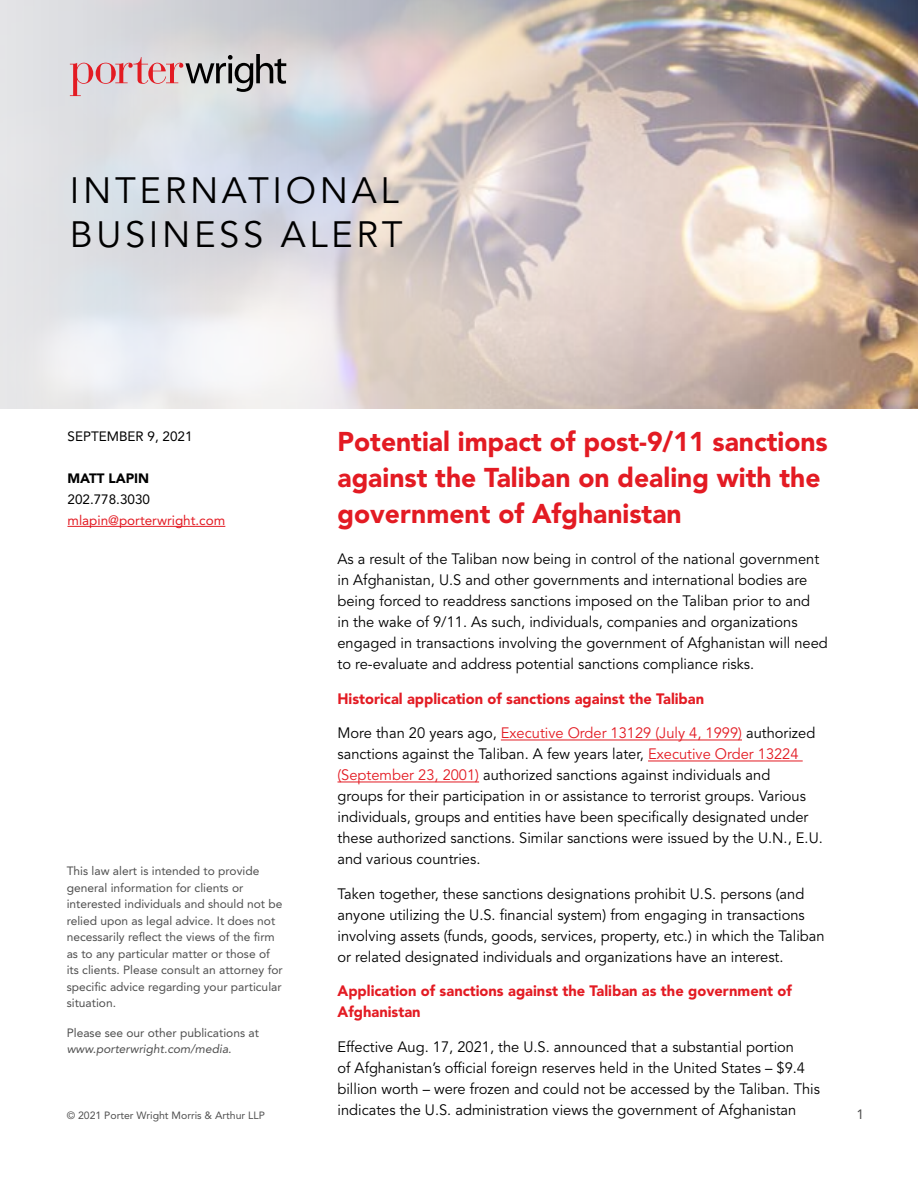
<style>
.page{position:relative;width:918px;height:1188px;background:#fff}
.page>*{position:absolute;margin:0;border:0;box-sizing:border-box;transform-origin:0 0}
.t1{font:36.45px/43.7px "Avenir LT Std";letter-spacing:.1em;color:#000}
.t2{font:900 27px/36px "Avenir LT Std";color:#e31b23}
.t3{font:15px/21px "Avenir LT Std";color:#000}
.t4{font:900 15px/21px "Avenir LT Std";color:#e31b23}
.t5{font:13.5px "Avenir LT Std";color:#000}
.t6{font:13.5px "Avenir LT Std";color:#e31b23}
.t7{font:900 13.5px "Avenir LT Std";color:#000}
.t8{font:13.5px "Avenir LT Std";color:#4f4f4f}
.t9{font:12px/16.5px "Avenir LT Std";color:#4f4f4f}
.t10{font:italic 12px "Avenir LT Std";color:#4f4f4f}
.t11{font:10.5px "Avenir LT Std";color:#4f4f4f}
.s1{color:#e31b23}
</style>
<div class="page">
<img style="left:0;top:0;width:918px;height:409px">
<svg style="left:70px;top:54px;width:216px;height:42px;background:#c5b4b6"></svg>
<hr style="left:68px;top:526px;width:157px;height:1px;background:#e31b23">
<hr style="left:501px;top:740px;width:241px;height:1px;background:#e31b23">
<hr style="left:648px;top:761px;width:155px;height:1px;background:#e31b23">
<hr style="left:338px;top:782px;width:141px;height:1px;background:#e31b23">
<h1 class="t1" style="left:70px;top:170px;width:334px">INTERNATIONAL<br>BUSINESS ALERT</h1>
<p class="t5" style="left:68px;top:428px;width:127px">SEPTEMBER 9, 2021</p>
<p class="t7" style="left:68px;top:470px;width:83px">MATT LAPIN</p>
<p class="t5" style="left:68px;top:491px;width:84px">202.778.3030</p>
<p class="t6" style="left:68px;top:513px;width:159px">mlapin@porterwright.com</p>
<p class="t9" style="left:67px;top:863px;width:218px">This law alert is intended to provide general information for clients or interested individuals and should not be relied upon as legal advice. It does not necessarily reflect the views of the firm as to any particular matter or those of its clients. Please consult an attorney for specific advice regarding your particular situation.</p>
<p class="t9" style="left:67px;top:1024px;width:194px">Please see our other publications at</p>
<p class="t10" style="left:67px;top:1042px;width:166px">www.porterwright.com/media.</p>
<p class="t11" style="left:67px;top:1109px;width:200px">© 2021 Porter Wright Morris &amp; Arthur LLP</p>
<h2 class="t2" style="left:338px;top:424px;width:492px">Potential impact of post-9/11 sanctions against the Taliban on dealing with the government of Afghanistan</h2>
<p class="t3" style="left:338px;top:549px;width:492px">As a result of the Taliban now being in control of the national government in Afghanistan, U.S and other governments and international bodies are being forced to readdress sanctions imposed on the Taliban prior to and<br>in the wake of 9/11. As such, individuals, companies and organizations engaged in transactions involving the government of Afghanistan will need to re-evaluate and address potential sanctions compliance risks.</p>
<p class="t4" style="left:338px;top:688px;width:368px">Historical application of sanctions against the Taliban</p>
<p class="t3" style="left:338px;top:723px;width:487px">More than 20 years ago, <span class="s1">Executive Order 13129 (July 4, 1999)</span> authorized sanctions against the Taliban. A few years later, <span class="s1">Executive Order 13224 (September 23, 2001)</span> authorized sanctions against individuals and<br>groups for their participation in or assistance to terrorist groups. Various individuals, groups and entities have been specifically designated under these authorized sanctions. Similar sanctions were issued by the U.N., E.U. and various countries.</p>
<p class="t3" style="left:338px;top:884px;width:489px">Taken together, these sanctions designations prohibit U.S. persons (and anyone utilizing the U.S. financial system) from engaging in transactions involving assets (funds, goods, services, property, etc.) in which the Taliban or related designated individuals and organizations have an interest.</p>
<p class="t4" style="left:338px;top:981px;width:456px">Application of sanctions against the Taliban as the government of<br>Afghanistan</p>
<p class="t3" style="left:338px;top:1037px;width:484px">Effective Aug. 17, 2021, the U.S. announced that a substantial portion<br>of Afghanistan’s official foreign reserves held in the United States – $9.4 billion worth – were frozen and could not be accessed by the Taliban. This indicates the U.S. administration views the government of Afghanistan</p>
<p class="t8" style="left:856px;top:1106px;width:9px">1</p>
</div>
